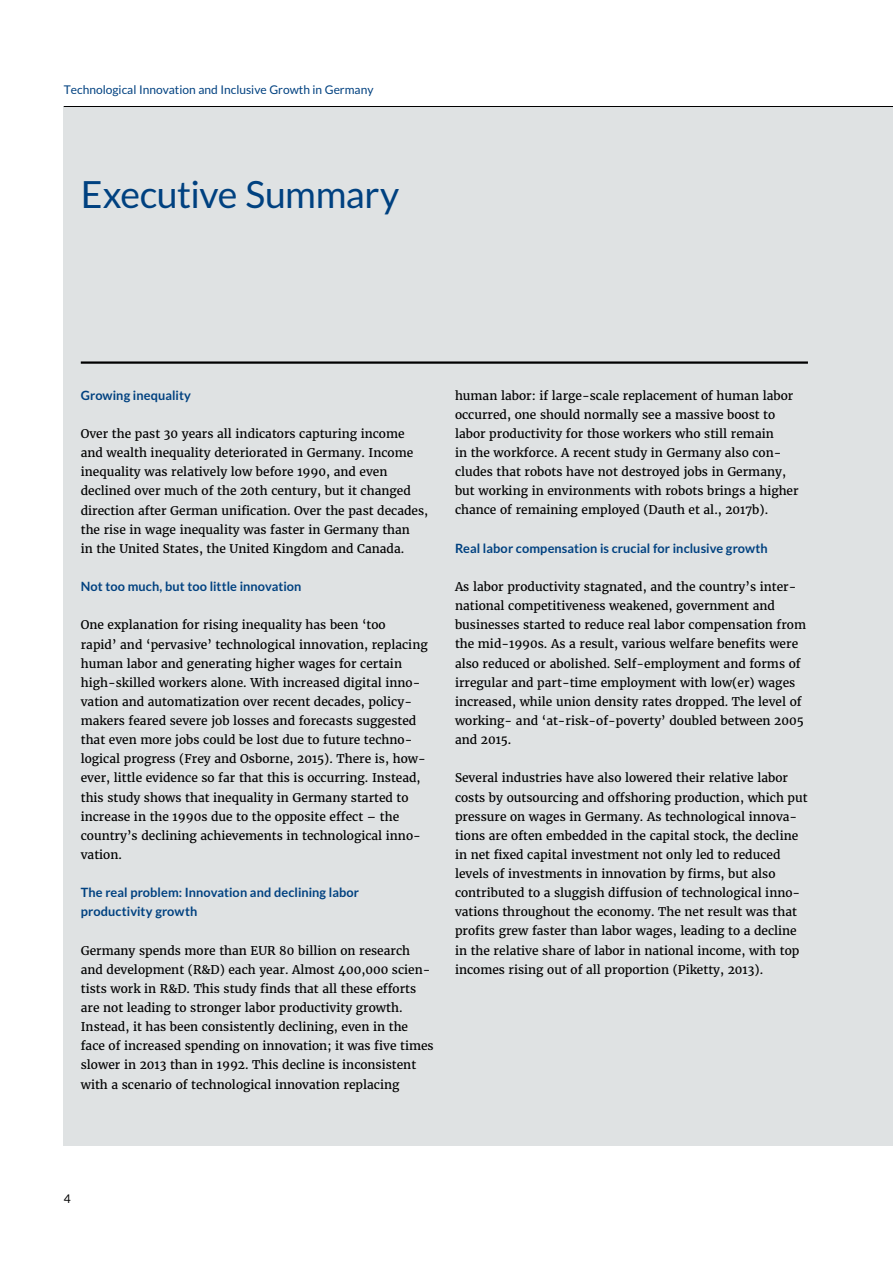
<style>
.page{position:relative;width:893px;height:1263px;background:#fff}
.page>*{position:absolute;margin:0;border:0;box-sizing:border-box;transform-origin:0 0}
.t1{font:37.5px "Lato";letter-spacing:-.015em;color:#004180}
.t2{font:700 12.75px/19.2px "Lato";letter-spacing:.005em;color:#004180}
.t3{font:12px/19.2px "Merriweather";color:#000}
.t4{font:12px "Lato";color:#004180}
.t5{font:12px "Lato";color:#000}
</style>
<div class="page">
<div style="left:64px;top:107px;width:829px;height:1039px;background:#dfe2e3"></div>
<hr style="left:64px;top:106px;width:829px;height:1px;background:#000">
<hr style="left:81px;top:361px;width:727px;height:3px;background:#000">
<p class="t4" style="left:64px;top:83px;width:311px">Technological Innovation and Inclusive Growth in Germany</p>
<h1 class="t1" style="left:81px;top:174px;width:320px">Executive Summary</h1>
<p class="t2" style="left:81px;top:385px;width:112px">Growing inequality</p>
<p class="t3" style="left:81px;top:424px;width:349px">Over the past 30 years all indicators capturing income and wealth inequality deteriorated in Germany. Income inequality was relatively low before 1990, and even declined over much of the 20th century, but it changed direction after German unification. Over the past decades, the rise in wage inequality was faster in Germany than<br>in the United States, the United Kingdom and Canada.</p>
<p class="t2" style="left:81px;top:577px;width:222px">Not too much, but too little innovation</p>
<p class="t3" style="left:81px;top:615px;width:348px">One explanation for rising inequality has been ‘too<br>rapid’ and ‘pervasive’ technological innovation, replacing human labor and generating higher wages for certain high-skilled workers alone. With increased digital inno&shy;vation and automatization over recent decades, policy&shy;makers feared severe job losses and forecasts suggested that even more jobs could be lost due to future techno&shy;logical progress (Frey and Osborne, 2015). There is, how&shy;ever, little evidence so far that this is occurring. Instead, this study shows that inequality in Germany started to increase in the 1990s due to the opposite effect – the country’s declining achievements in technological inno&shy;vation.</p>
<p class="t2" style="left:81px;top:883px;width:280px">The real problem: Innovation and declining labor productivity growth</p>
<p class="t3" style="left:81px;top:940px;width:354px">Germany spends more than EUR 80 billion on research and development (R&amp;D) each year. Almost 400,000 scien&shy;tists work in R&amp;D. This study finds that all these efforts are not leading to stronger labor productivity growth.<br>Instead, it has been consistently declining, even in the face of increased spending on innovation; it was five times slower in 2013 than in 1992. This decline is inconsistent with a scenario of technological innovation replacing</p>
<p class="t3" style="left:455px;top:385px;width:345px">human labor: if large-scale replacement of human labor occurred, one should normally see a massive boost to labor productivity for those workers who still remain<br>in the workforce. A recent study in Germany also con&shy;cludes that robots have not destroyed jobs in Germany, but working in environments with robots brings a higher chance of remaining employed (Dauth et al., 2017b).</p>
<p class="t2" style="left:455px;top:538px;width:314px">Real labor compensation is crucial for inclusive growth</p>
<p class="t3" style="left:455px;top:577px;width:353px">As labor productivity stagnated, and the country’s inter&shy;national competitiveness weakened, government and businesses started to reduce real labor compensation from the mid-1990s. As a result, various welfare benefits were also reduced or abolished. Self-employment and forms of irregular and part-time employment with low(er) wages increased, while union density rates dropped. The level of working- and ‘at-risk-of-poverty’ doubled between 2005 and 2015.</p>
<p class="t3" style="left:455px;top:768px;width:354px">Several industries have also lowered their relative labor costs by outsourcing and offshoring production, which put pressure on wages in Germany. As technological innova&shy;tions are often embedded in the capital stock, the decline in net fixed capital investment not only led to reduced levels of investments in innovation by firms, but also contributed to a sluggish diffusion of technological inno&shy;vations throughout the economy. The net result was that profits grew faster than labor wages, leading to a decline in the relative share of labor in national income, with top incomes rising out of all proportion (Piketty, 2013).</p>
<p class="t5" style="left:64px;top:1192px;width:8px">4</p>
</div>
